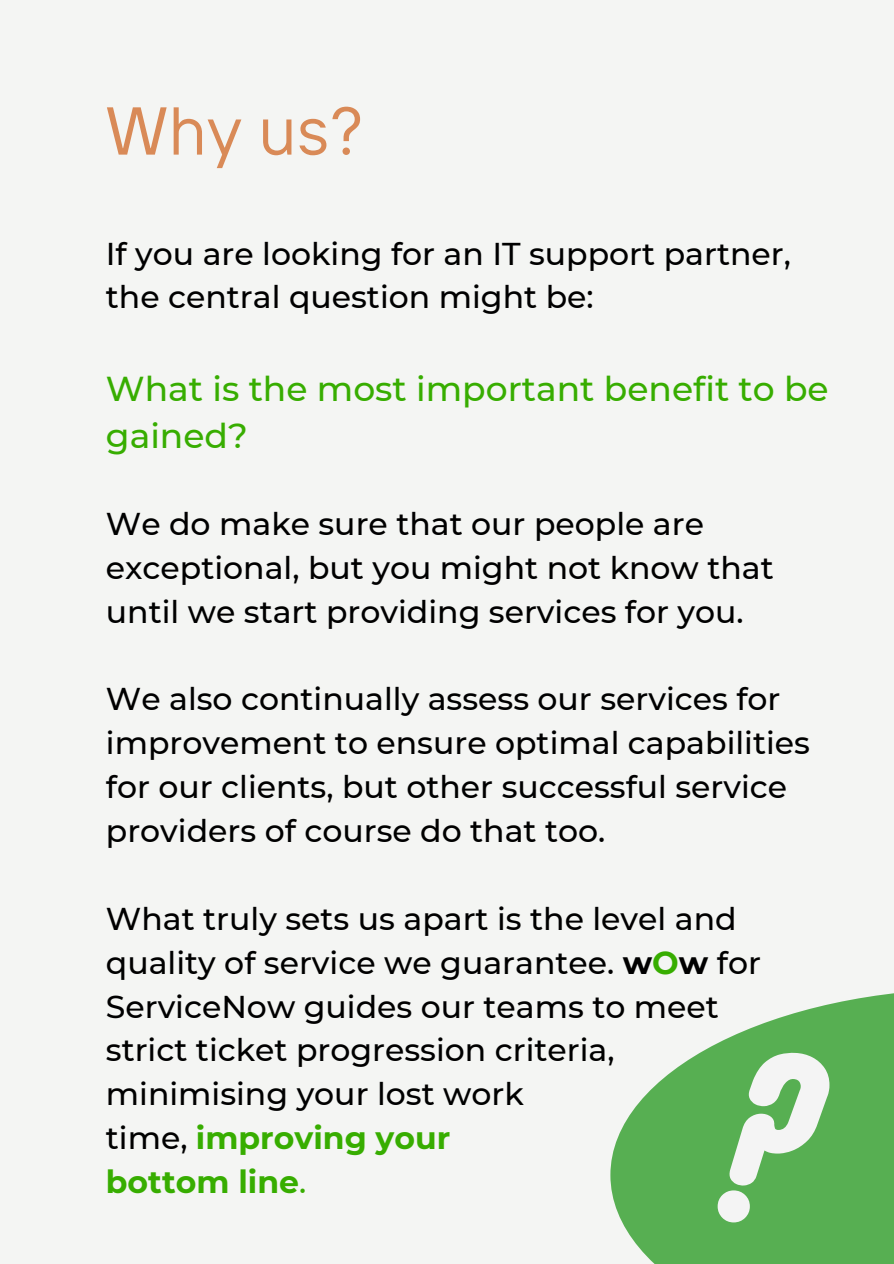
<style>
.page{position:relative;width:894px;height:1264px;background:#fff}
.page>*{position:absolute;margin:0;border:0;box-sizing:border-box;transform-origin:0 0}
.t1{font:195px "Bukhari Script";color:#f4f4f4}
.t2{font:67.5px "TT Interphases";color:#d98a57}
.t3{font:500 34.5px/47.2px "Montserrat";color:#37ad00}
.t4{font:500 31.5px/43.8px "Montserrat";color:#000}
.t5{font:700 31.5px "Montserrat";color:#37ad00}
.s1{font-weight:700}
.s2{font-weight:700;color:#37ad00}
.s3{font-weight:500;color:#000}
.s4{font-weight:500}
</style>
<div class="page">
<div style="left:0;top:0;width:893px;height:1263px;background:#f4f5f3"></div>
<svg style="left:610px;top:993px;width:283px;height:270px;fill:#57af52"></svg>
<h1 class="t2" style="left:106px;top:87px;width:260px">Why us?</h1>
<p class="t4" style="left:106px;top:231px;width:686px">If you are looking for an IT support partner, the central question might be:</p>
<p class="t3" style="left:106px;top:365px;width:724px">What is the most important benefit to be gained?</p>
<p class="t4" style="left:106px;top:501px;width:669px">We do make sure that our people are exceptional, but you might not know that until we start providing services for you.</p>
<p class="t4" style="left:106px;top:677px;width:705px">We also continually assess our services for improvement to ensure optimal capabilities for our clients, but other successful service providers of course do that too.</p>
<p class="t4" style="left:106px;top:896px;width:656px">What truly sets us apart is the level and quality of service we guarantee. <span class="s1">w</span><span class="s2">O</span><span class="s1">w</span> for<br>ServiceNow guides our teams to meet</p>
<p class="t4" style="left:106px;top:1028px;width:510px">strict ticket progression criteria,</p>
<p class="t4" style="left:106px;top:1072px;width:419px">minimising your lost work</p>
<p class="t5" style="left:106px;top:1118px;width:346px"><span class="s3">time,</span> improving your</p>
<p class="t5" style="left:106px;top:1162px;width:202px">bottom line<span class="s4">.</span></p>
<p class="t1" style="left:687px;top:1014px;width:132px">?</p>
</div>
